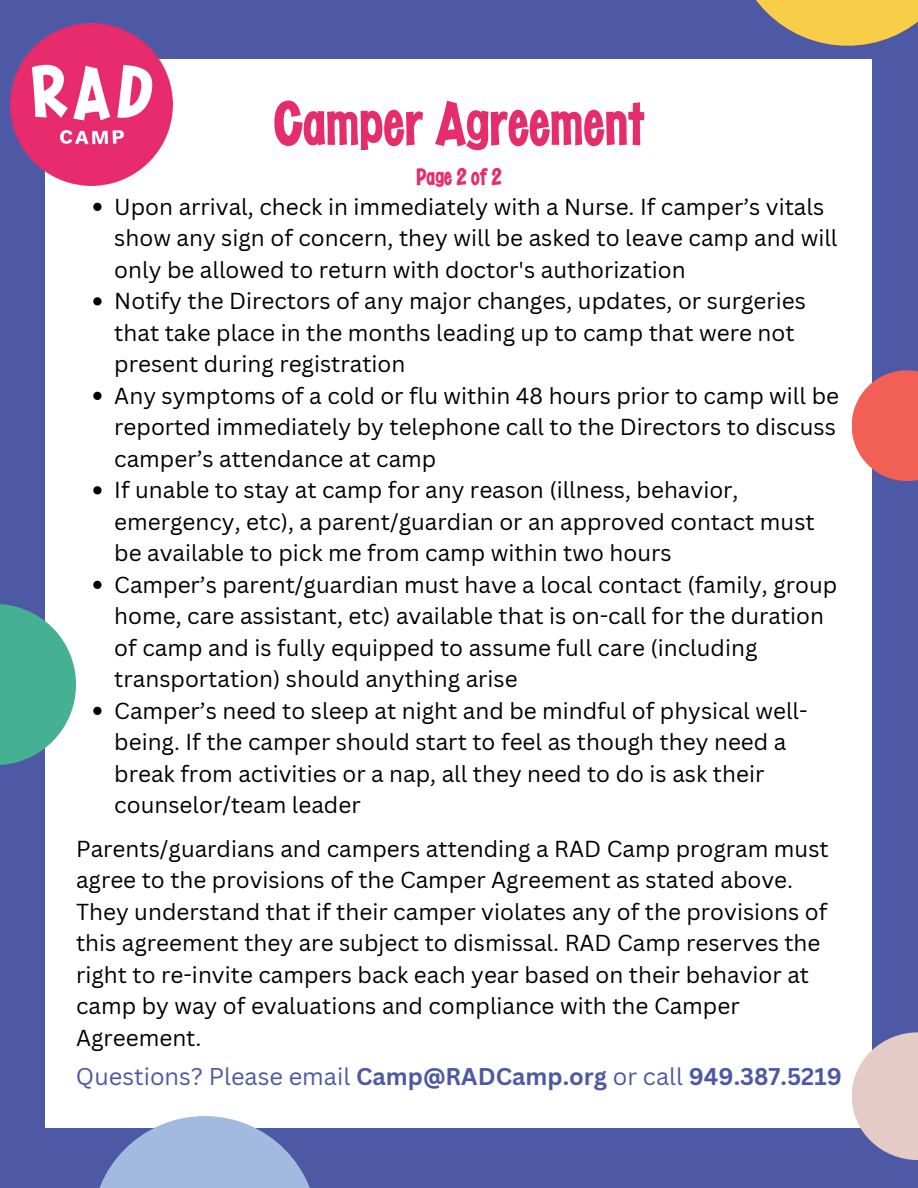
<style>
.page{position:relative;width:918px;height:1188px;background:#4d59a5}
.page>*{position:absolute;margin:0;border:0;box-sizing:border-box;transform-origin:0 0}
.t1{font:63px "Cuckoo Serif I";color:#e62d6b}
.t2{font:24px "Cuckoo Serif I";color:#e62d6b}
.t3{font:700 23.55px "Canva Sans";color:#4d59a5}
.t4{font:22.5px/31.5px "Canva Sans";color:#000}
.s1{font-weight:400}
</style>
<div class="page">
<div style="left:46px;top:59px;width:826px;height:1069px;background:#fff"></div>
<svg style="left:756px;top:0;width:162px;height:46px;fill:#f8cd48"></svg>
<svg style="left:0;top:604px;width:76px;height:161px;fill:#46b093"></svg>
<svg style="left:99px;top:1116px;width:211px;height:72px;fill:#a2b9e0"></svg>
<svg style="left:852px;top:1032px;width:66px;height:128px;fill:#e5cbc5"></svg>
<svg style="left:852px;top:370px;width:66px;height:111px;fill:#f26055"></svg>
<img style="left:11px;top:23px;width:162px;height:162px">
<svg style="left:93px;top:203px;width:9px;height:8px"></svg>
<svg style="left:93px;top:297px;width:9px;height:8px"></svg>
<svg style="left:93px;top:392px;width:9px;height:8px"></svg>
<svg style="left:93px;top:486px;width:9px;height:8px"></svg>
<svg style="left:93px;top:581px;width:9px;height:8px"></svg>
<svg style="left:93px;top:707px;width:9px;height:8px"></svg>
<h1 class="t1" style="left:273px;top:101px;width:373px">Camper Agreement</h1>
<p class="t2" style="left:416px;top:168px;width:87px">Page 2 of 2</p>
<p class="t4" style="left:114px;top:190px;width:726px">Upon arrival, check in immediately with a Nurse. If camper’s vitals show any sign of concern, they will be asked to leave camp and will only be allowed to return with doctor's authorization<br>Notify the Directors of any major changes, updates, or surgeries that take place in the months leading up to camp that were not present during registration<br>Any symptoms of a cold or flu within 48 hours prior to camp will be reported immediately by telephone call to the Directors to discuss camper’s attendance at camp<br>If unable to stay at camp for any reason (illness, behavior, emergency, etc), a parent/guardian or an approved contact must be available to pick me from camp within two hours<br>Camper’s parent/guardian must have a local contact (family, group home, care assistant, etc) available that is on-call for the duration of camp and is fully equipped to assume full care (including transportation) should anything arise<br>Camper’s need to sleep at night and be mindful of physical well&shy;being. If the camper should start to feel as though they need a break from activities or a nap, all they need to do is ask their counselor/team leader</p>
<p class="t4" style="left:76px;top:832px;width:754px">Parents/guardians and campers attending a RAD Camp program must agree to the provisions of the Camper Agreement as stated above.<br>They understand that if their camper violates any of the provisions of this agreement they are subject to dismissal. RAD Camp reserves the right to re-invite campers back each year based on their behavior at camp by way of evaluations and compliance with the Camper Agreement.</p>
<p class="t3" style="left:76px;top:1060px;width:768px"><span class="s1">Questions? Please email</span> Camp@RADCamp.org <span class="s1">or call</span> 949.387.5219</p>
</div>
